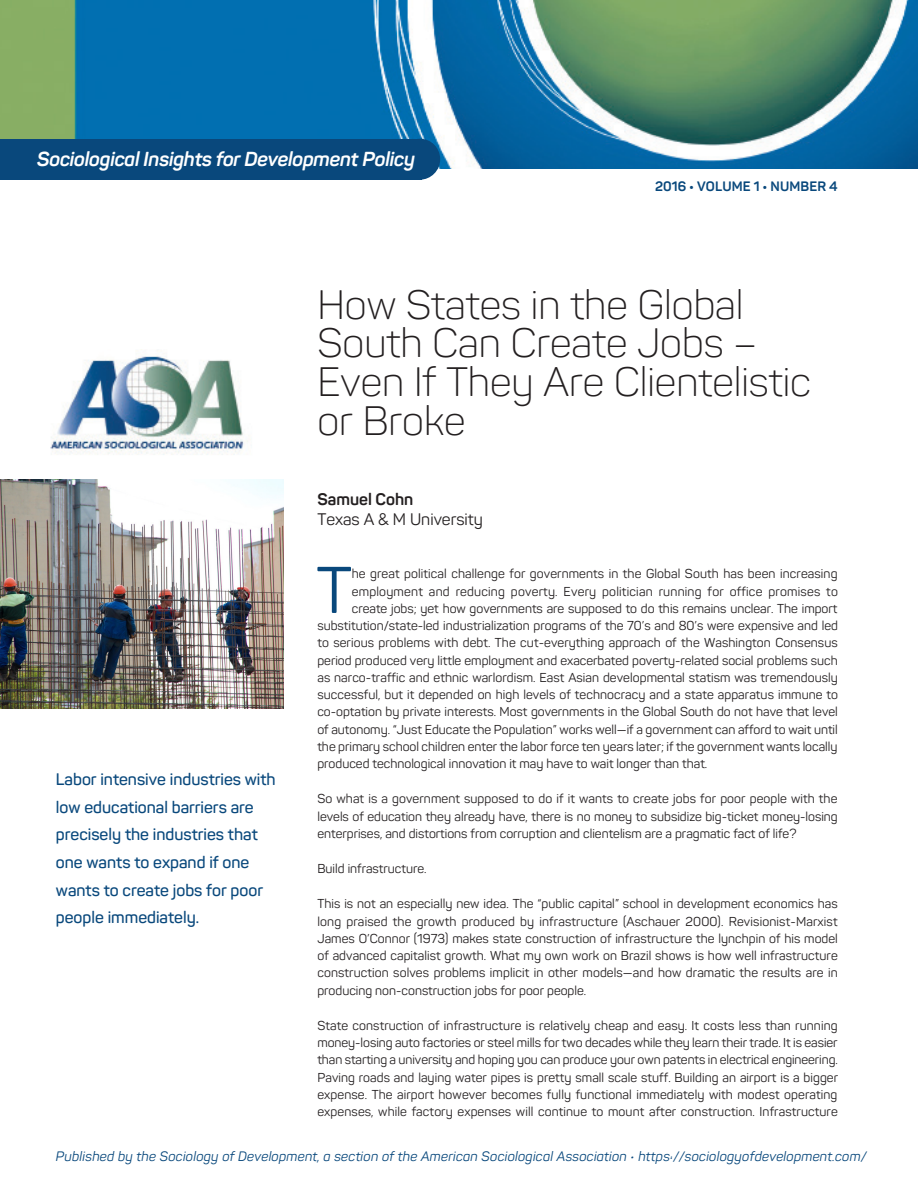
<style>
.page{position:relative;width:918px;height:1188px;background:#fff}
.page>*{position:absolute;margin:0;border:0;box-sizing:border-box;transform-origin:0 0}
.t1{font:64.95px "Panton";color:#09487c}
.t2{font:300 40.5px/38.7px "Panton";color:#231f20}
.t3{font:italic 700 19.95px "Panton";letter-spacing:-.015em;color:#fff}
.t4{font:600 16.5px/27.6px "Panton";color:#09487c}
.t5{font:16.5px "Panton";color:#231f20}
.t6{font:700 16.5px "Panton";color:#231f20}
.t7{font:italic 13.5px "Panton";letter-spacing:.015em;color:#09487c}
.t8{font:700 13.5px "Panton";letter-spacing:.01em;color:#09487c}
.t9{font:12.75px/17.2px "Panton";color:#231f20;text-align:justify}
</style>
<div class="page">
<img style="left:0;top:0;width:918px;height:169px">
<img style="left:50px;top:356px;width:198px;height:99px">
<img style="left:0;top:479px;width:284px;height:229px">
<div style="left:0;top:139px;width:422px;height:41px;background:#09487c"></div>
<div style="left:400px;top:139px;width:40px;height:41px;background:#09487c;border-radius:50%"></div>
<p class="t3" style="left:37px;top:146px;width:379px">Sociological Insights for Development Policy</p>
<p class="t8" style="left:655px;top:178px;width:184px">2016 • VOLUME 1 • NUMBER 4</p>
<p class="t4" style="left:56px;top:765px;width:221px">Labor intensive industries with low educational barriers are precisely the industries that one wants to expand if one wants to create jobs for poor people immediately.</p>
<p class="t2" style="left:317px;top:285px;width:495px">How States in the Global<br>South Can Create Jobs –<br>Even If They Are Clientelistic or Broke</p>
<p class="t6" style="left:317px;top:489px;width:97px">Samuel Cohn</p>
<p class="t5" style="left:317px;top:509px;width:167px">Texas A &amp; M University</p>
<p class="t1" style="left:317px;top:550px;width:37px">T</p>
<p class="t9" style="left:352px;top:565px;width:487px">he great political challenge for governments in the Global South has been increasing</p>
<p class="t9" style="left:352px;top:583px;width:488px">employment and reducing poverty. Every politician running for office promises to</p>
<p class="t9" style="left:352px;top:600px;width:487px">create jobs; yet how governments are supposed to do this remains unclear. The import</p>
<p class="t9" style="left:317px;top:617px;width:522px">substitution/state-led industrialization programs of the 70’s and 80’s were expensive and led</p>
<p class="t9" style="left:317px;top:634px;width:522px">to serious problems with debt. The cut-everything approach of the Washington Consensus</p>
<p class="t9" style="left:317px;top:652px;width:522px">period produced very little employment and exacerbated poverty-related social problems such</p>
<p class="t9" style="left:317px;top:669px;width:522px">as narco-traffic and ethnic warlordism. East Asian developmental statism was tremendously</p>
<p class="t9" style="left:317px;top:686px;width:522px">successful, but it depended on high levels of technocracy and a state apparatus immune to</p>
<p class="t9" style="left:317px;top:703px;width:522px">co-optation by private interests. Most governments in the Global South do not have that level</p>
<p class="t9" style="left:317px;top:721px;width:522px">of autonomy. “Just Educate the Population” works well—if a government can afford to wait until</p>
<p class="t9" style="left:317px;top:738px;width:522px">the primary school children enter the labor force ten years later; if the government wants locally</p>
<p class="t9" style="left:317px;top:755px;width:391px">produced technological innovation it may have to wait longer than that.</p>
<p class="t9" style="left:317px;top:790px;width:522px">So what is a government supposed to do if it wants to create jobs for poor people with the levels of education they already have, there is no money to subsidize big-ticket money-losing enterprises, and distortions from corruption and clientelism are a pragmatic fact of life?</p>
<p class="t9" style="left:317px;top:860px;width:111px">Build infrastructure.</p>
<p class="t9" style="left:317px;top:895px;width:522px">This is not an especially new idea. The “public capital” school in development economics has long praised the growth produced by infrastructure (Aschauer 2000). Revisionist-Marxist James O’Connor (1973) makes state construction of infrastructure the lynchpin of his model of advanced capitalist growth. What my own work on Brazil shows is how well infrastructure construction solves problems implicit in other models—and how dramatic the results are in producing non-construction jobs for poor people.</p>
<p class="t9" style="left:317px;top:1017px;width:522px">State construction of infrastructure is relatively cheap and easy. It costs less than running money-losing auto factories or steel mills for two decades while they learn their trade. It is easier than starting a university and hoping you can produce your own patents in electrical engineering.<br>Paving roads and laying water pipes is pretty small scale stuff. Building an airport is a bigger expense. The airport however becomes fully functional immediately with modest operating expenses, while factory expenses will continue to mount after construction. Infrastructure</p>
<p class="t7" style="left:56px;top:1148px;width:812px">Published by the Sociology of Development, a section of the American Sociological Association • https://sociologyofdevelopment.com/</p>
</div>
